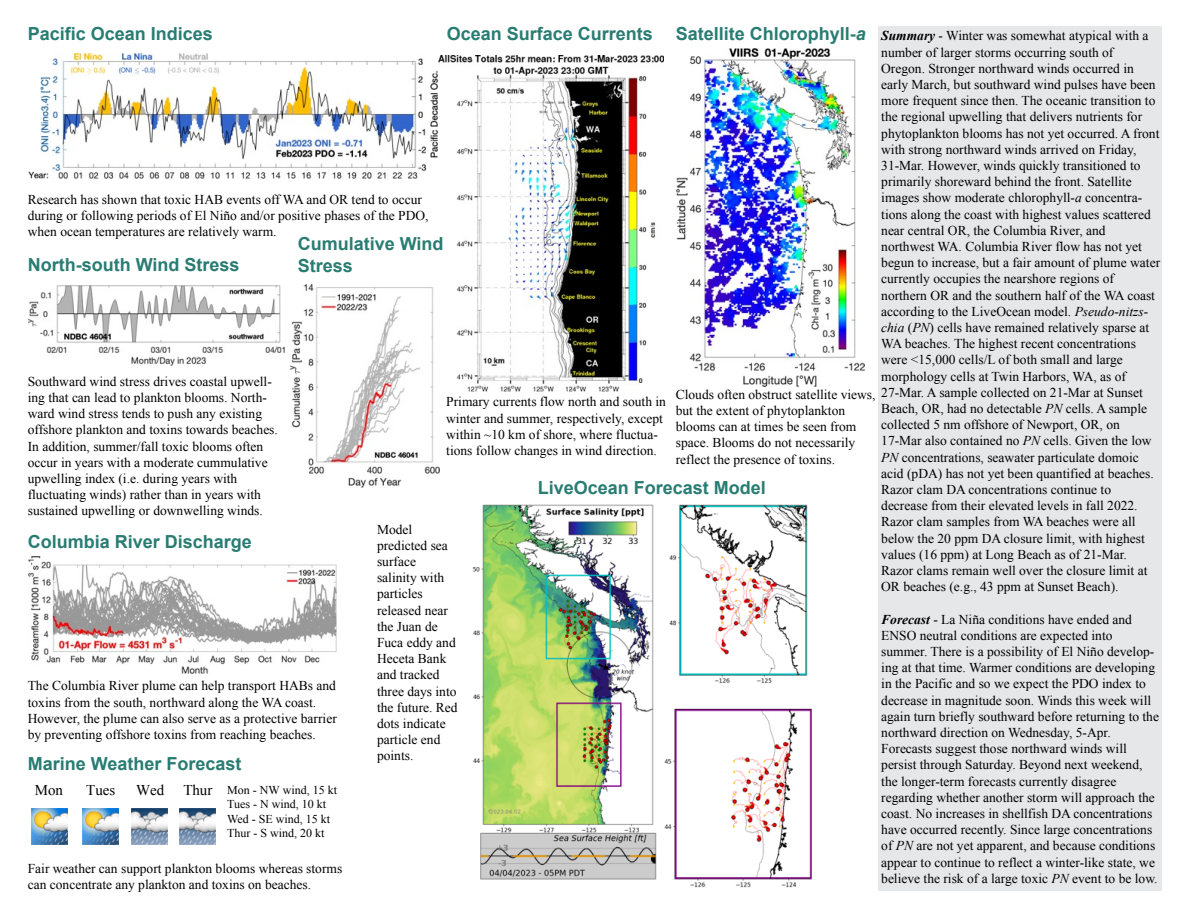
<style>
.page{position:relative;width:1188px;height:918px;background:#fff}
.page>*{position:absolute;margin:0;border:0;box-sizing:border-box;transform-origin:0 0}
.t1{font:700 18px/21.6px "Arial";color:#287c72}
.t2{font:15px "Times New Roman";color:#000}
.t3{font:13.5px/16.2px "Times New Roman";color:#000}
.t4{font:12px/14.4px "Times New Roman";color:#000}
.s1{font-style:italic}
.s2{font-weight:700;font-style:italic}
</style>
<div class="page">
<img style="left:472px;top:504px;width:340px;height:384px">
<img style="left:29px;top:53px;width:409px;height:126px">
<img style="left:291px;top:284px;width:148px;height:204px">
<img style="left:28px;top:285px;width:257px;height:80px">
<img style="left:29px;top:557px;width:307px;height:116px">
<img style="left:439px;top:55px;width:225px;height:336px">
<div style="left:878px;top:26px;width:284px;height:864px;background:#e6e7e8"></div>
<img style="left:676px;top:49px;width:189px;height:337px">
<img style="left:132px;top:809px;width:36px;height:35px">
<img style="left:180px;top:809px;width:36px;height:35px">
<img style="left:32px;top:809px;width:36px;height:35px">
<img style="left:83px;top:809px;width:36px;height:35px">
<h1 class="t1" style="left:28px;top:23px;width:187px">Pacific Ocean Indices</h1>
<h1 class="t1" style="left:447px;top:23px;width:208px">Ocean Surface Currents</h1>
<h1 class="t1" style="left:676px;top:23px;width:192px">Satellite Chlorophyll-<span class="s1">a</span></h1>
<p class="t3" style="left:881px;top:28px;width:280px"><span class="s2">Summary</span> - Winter was somewhat atypical with a number of larger storms occurring south of Oregon. Stronger northward winds occurred in early March, but southward wind pulses have been more frequent since then. The oceanic transition to the regional upwelling that delivers nutrients for phytoplankton blooms has not yet occurred. A front with strong northward winds arrived on Friday, 31-Mar. However, winds quickly transitioned to primarily shoreward behind the front. Satellite images show moderate chlorophyll-<span class="s1">a</span> concentra&shy;tions along the coast with highest values scattered near central OR, the Columbia River, and northwest WA. Columbia River flow has not yet begun to increase, but a fair amount of plume water currently occupies the nearshore regions of northern OR and the southern half of the WA coast according to the LiveOcean model. <span class="s1">Pseudo-nitzs&shy;chia</span> (<span class="s1">PN</span>) cells have remained relatively sparse at WA beaches. The highest recent concentrations were &lt;15,000 cells/L of both small and large morphology cells at Twin Harbors, WA, as of 27-Mar. A sample collected on 21-Mar at Sunset Beach, OR, had no detectable <span class="s1">PN</span> cells. A sample collected 5 nm offshore of Newport, OR, on 17-Mar also contained no <span class="s1">PN</span> cells. Given the low <span class="s1">PN</span> concentrations, seawater particulate domoic acid (pDA) has not yet been quantified at beaches.<br>Razor clam DA concentrations continue to decrease from their elevated levels in fall 2022.<br>Razor clam samples from WA beaches were all below the 20 ppm DA closure limit, with highest values (16 ppm) at Long Beach as of 21-Mar.<br>Razor clams remain well over the closure limit at OR beaches (e.g., 43 ppm at Sunset Beach).</p>
<p class="t3" style="left:881px;top:611px;width:279px"><span class="s2">Forecast</span> - La Niña conditions have ended and ENSO neutral conditions are expected into summer. There is a possibility of El Niño develop&shy;ing at that time. Warmer conditions are developing in the Pacific and so we expect the PDO index to decrease in magnitude soon. Winds this week will again turn briefly southward before returning to the northward direction on Wednesday, 5-Apr.<br>Forecasts suggest those northward winds will persist through Saturday. Beyond next weekend, the longer-term forecasts currently disagree regarding whether another storm will approach the coast. No increases in shellfish DA concentrations have occurred recently. Since large concentrations of <span class="s1">PN</span> are not yet apparent, and because conditions appear to continue to reflect a winter-like state, we believe the risk of a large toxic <span class="s1">PN</span> event to be low.</p>
<p class="t3" style="left:28px;top:191px;width:402px">Research has shown that toxic HAB events off WA and OR tend to occur during or following periods of El Niño and/or positive phases of the PDO, when ocean temperatures are relatively warm.</p>
<h1 class="t1" style="left:298px;top:233px;width:147px">Cumulative Wind<br>Stress</h1>
<h1 class="t1" style="left:28px;top:254px;width:213px">North-south Wind Stress</h1>
<p class="t3" style="left:28px;top:373px;width:252px">Southward wind stress drives coastal upwell&shy;ing that can lead to plankton blooms. North&shy;ward wind stress tends to push any existing offshore plankton and toxins towards beaches.<br>In addition, summer/fall toxic blooms often occur in years with a moderate cummulative upwelling index (i.e. during years with fluctuating winds) rather than in years with sustained upwelling or downwelling winds.</p>
<p class="t3" style="left:676px;top:386px;width:201px">Clouds often obstruct satellite views, but the extent of phytoplankton blooms can at times be seen from space. Blooms do not necessarily reflect the presence of toxins.</p>
<p class="t3" style="left:446px;top:394px;width:221px">Primary currents flow north and south in winter and summer, respectively, except within ~10 km of shore, where fluctua&shy;tions follow changes in wind direction.</p>
<h1 class="t1" style="left:538px;top:477px;width:230px">LiveOcean Forecast Model</h1>
<p class="t3" style="left:377px;top:521px;width:82px">Model predicted sea surface salinity with particles released near the Juan de<br>Fuca eddy and<br>Heceta Bank and tracked three days into the future. Red dots indicate particle end points.</p>
<h1 class="t1" style="left:28px;top:531px;width:226px">Columbia River Discharge</h1>
<p class="t3" style="left:28px;top:678px;width:311px">The Columbia River plume can help transport HABs and toxins from the south, northward along the WA coast.<br>However, the plume can also serve as a protective barrier by preventing offshore toxins from reaching beaches.</p>
<h1 class="t1" style="left:28px;top:753px;width:215px">Marine Weather Forecast</h1>
<p class="t2" style="left:35px;top:781px;width:30px">Mon</p>
<p class="t2" style="left:86px;top:781px;width:31px">Tues</p>
<p class="t2" style="left:136px;top:781px;width:30px">Wed</p>
<p class="t2" style="left:183px;top:781px;width:31px">Thur</p>
<p class="t4" style="left:227px;top:783px;width:111px">Mon - NW wind, 15 kt<br>Tues - N wind, 10 kt<br>Wed - SE wind, 15 kt<br>Thur - S wind, 20 kt</p>
<p class="t3" style="left:28px;top:860px;width:316px">Fair weather can support plankton blooms whereas storms can concentrate any plankton and toxins on beaches.</p>
</div>
